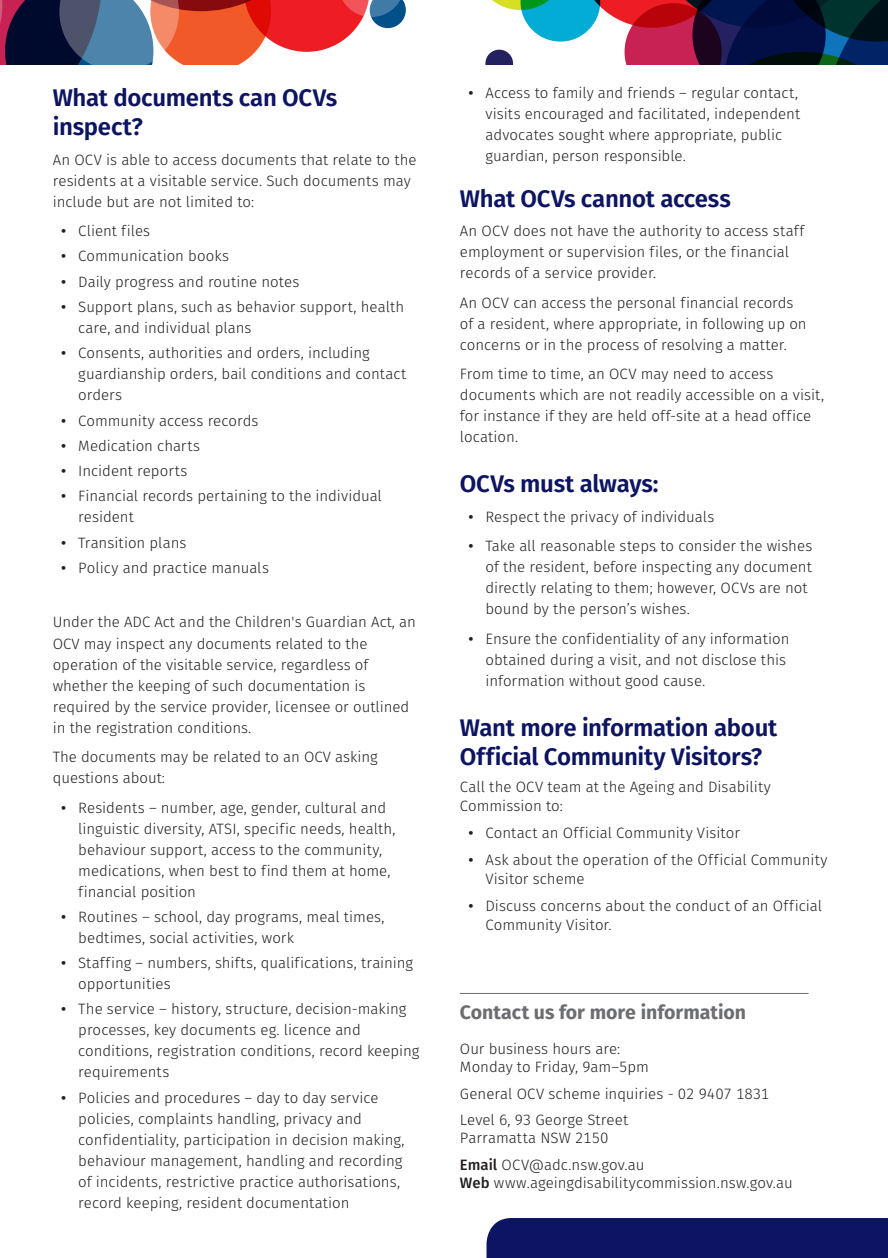
<style>
.page{position:relative;width:888px;height:1258px;background:#fff}
.page>*{position:absolute;margin:0;border:0;box-sizing:border-box;transform-origin:0 0}
.Head_B{font:600 24px/28.8px "Fira Sans";letter-spacing:-.015em;color:#0d1461}
.Contact_Heading{font:700 19.5px "Fira Sans";color:#6c6d70}
.Body_text{font:300 15px/21px "Fira Sans";color:#231f20}
.FS_GL_contact_body_t{font:300 15px/18px "Fira Sans";color:#231f20}
.bodybullet{font:300 15px/18.8px "Fira Sans";color:#231f20}
.s1{font-weight:500}
</style>
<div class="page">
<hr style="left:460px;top:993px;width:349px;height:1px;background:#6c6d70">
<svg style="left:0;top:0;width:406px;height:64px"></svg>
<svg style="left:485px;top:0;width:403px;height:64px"></svg>
<div style="left:486px;top:1218px;width:402px;height:40px;background:#0d1461"></div>
<p class="Head_B" style="left:53px;top:82px;width:286px">What documents can OCVs inspect?</p>
<p class="Body_text" style="left:53px;top:149px;width:365px">An OCV is able to access documents that relate to the residents at a visitable service. Such documents may include but are not limited to:</p>
<p class="Body_text" style="left:61px;top:220px;width:90px"><span class="s1">•</span> Client files</p>
<p class="Body_text" style="left:61px;top:246px;width:169px"><span class="s1">•</span> Communication books</p>
<p class="Body_text" style="left:61px;top:271px;width:240px"><span class="s1">•</span> Daily progress and routine notes</p>
<p class="Body_text" style="left:78px;top:296px;width:327px;text-indent:-17px"><span class="s1">•</span> Support plans, such as behavior support, health care, and individual plans</p>
<p class="Body_text" style="left:78px;top:342px;width:329px;text-indent:-17px"><span class="s1">•</span> Consents, authorities and orders, including guardianship orders, bail conditions and contact orders</p>
<p class="Body_text" style="left:61px;top:410px;width:199px"><span class="s1">•</span> Community access records</p>
<p class="Body_text" style="left:61px;top:435px;width:140px"><span class="s1">•</span> Medication charts</p>
<p class="Body_text" style="left:61px;top:460px;width:128px"><span class="s1">•</span> Incident reports</p>
<p class="Body_text" style="left:78px;top:485px;width:305px;text-indent:-17px"><span class="s1">•</span> Financial records pertaining to the individual resident</p>
<p class="Body_text" style="left:61px;top:532px;width:127px"><span class="s1">•</span> Transition plans</p>
<p class="Body_text" style="left:61px;top:557px;width:209px"><span class="s1">•</span> Policy and practice manuals</p>
<p class="Body_text" style="left:53px;top:611px;width:365px">Under the ADC Act and the Children's Guardian Act, an OCV may inspect any documents related to the operation of the visitable service, regardless of whether the keeping of such documentation is required by the service provider, licensee or outlined in the registration conditions.</p>
<p class="Body_text" style="left:53px;top:746px;width:327px">The documents may be related to an OCV asking questions about:</p>
<p class="Body_text" style="left:78px;top:797px;width:319px;text-indent:-17px"><span class="s1">•</span> Residents – number, age, gender, cultural and linguistic diversity, ATSI, specific needs, health, behaviour support, access to the community, medications, when best to find them at home, financial position</p>
<p class="Body_text" style="left:78px;top:906px;width:308px;text-indent:-17px"><span class="s1">•</span> Routines – school, day programs, meal times, bedtimes, social activities, work</p>
<p class="Body_text" style="left:78px;top:952px;width:336px;text-indent:-17px"><span class="s1">•</span> Staffing – numbers, shifts, qualifications, training opportunities</p>
<p class="Body_text" style="left:78px;top:998px;width:343px;text-indent:-17px"><span class="s1">•</span> The service – history, structure, decision-making processes, key documents eg. licence and conditions, registration conditions, record keeping requirements</p>
<p class="Body_text" style="left:78px;top:1087px;width:328px;text-indent:-17px"><span class="s1">•</span> Policies and procedures – day to day service policies, complaints handling, privacy and confidentiality, participation in decision making, behaviour management, handling and recording of incidents, restrictive practice authorisations, record keeping, resident documentation</p>
<p class="Body_text" style="left:485px;top:82px;width:316px;text-indent:-17px"><span class="s1">•</span> Access to family and friends – regular contact, visits encouraged and facilitated, independent advocates sought where appropriate, public guardian, person responsible.</p>
<p class="Head_B" style="left:460px;top:183px;width:272px">What OCVs cannot access</p>
<p class="Body_text" style="left:460px;top:220px;width:346px">An OCV does not have the authority to access staff employment or supervision files, or the financial records of a service provider.</p>
<p class="Body_text" style="left:460px;top:292px;width:348px">An OCV can access the personal financial records of a resident, where appropriate, in following up on concerns or in the process of resolving a matter.</p>
<p class="Body_text" style="left:460px;top:363px;width:366px">From time to time, an OCV may need to access documents which are not readily accessible on a visit, for instance if they are held off-site at a head office location.</p>
<p class="Head_B" style="left:460px;top:468px;width:200px">OCVs must always:</p>
<p class="Body_text" style="left:468px;top:506px;width:247px"><span class="s1">•</span> Respect the privacy of individuals</p>
<p class="Body_text" style="left:485px;top:536px;width:328px;text-indent:-17px"><span class="s1">•</span> Take all reasonable steps to consider the wishes of the resident, before inspecting any document directly relating to them; however, OCVs are not bound by the person’s wishes.</p>
<p class="Body_text" style="left:485px;top:628px;width:305px;text-indent:-17px"><span class="s1">•</span> Ensure the confidentiality of any information obtained during a visit, and not disclose this information without good cause.</p>
<p class="Head_B" style="left:460px;top:712px;width:319px">Want more information about<br>Official Community Visitors?</p>
<p class="bodybullet" style="left:460px;top:777px;width:312px">Call the OCV team at the Ageing and Disability<br>Commission to:</p>
<p class="Body_text" style="left:468px;top:822px;width:273px"><span class="s1">•</span> Contact an Official Community Visitor</p>
<p class="Body_text" style="left:485px;top:851px;width:343px;line-height:18.8px;text-indent:-17px"><span class="s1">•</span> Ask about the operation of the Official Community<br>Visitor scheme</p>
<p class="Body_text" style="left:485px;top:897px;width:338px;line-height:18.8px;text-indent:-17px"><span class="s1">•</span> Discuss concerns about the conduct of an Official<br>Community Visitor.</p>
<p class="Contact_Heading" style="left:460px;top:996px;width:288px">Contact us for more information</p>
<p class="FS_GL_contact_body_t" style="left:460px;top:1040px;width:191px">Our business hours are:<br>Monday to Friday, 9am–5pm</p>
<p class="FS_GL_contact_body_t" style="left:460px;top:1084px;width:311px">General OCV scheme inquiries - 02 9407 1831</p>
<p class="FS_GL_contact_body_t" style="left:460px;top:1111px;width:170px">Level 6, 93 George Street<br>Parramatta NSW 2150</p>
<p class="FS_GL_contact_body_t" style="left:460px;top:1155px;width:334px"><span class="s1">Email</span> OCV@adc.nsw.gov.au<br><span class="s1">Web</span> www.ageingdisabilitycommission.nsw.gov.au</p>
</div>
